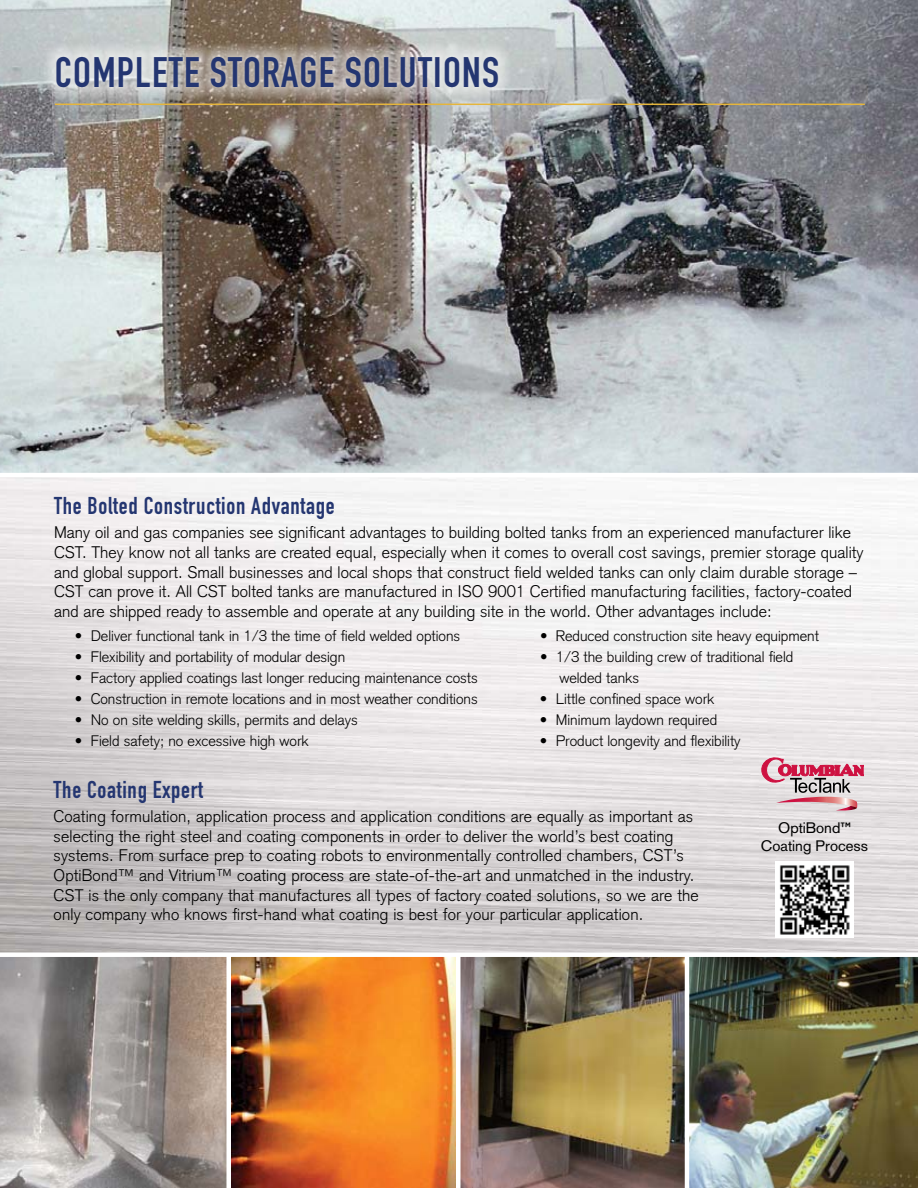
<style>
.page{position:relative;width:918px;height:1188px;background:#fff}
.page>*{position:absolute;margin:0;border:0;box-sizing:border-box;transform-origin:0 0}
.t1{font:42px "DIN Engschrift";letter-spacing:.03em;color:#243671}
.t2{font:24px "DIN Engschrift";letter-spacing:.03em;color:#243671}
.t3{font:300 16.5px/19.6px "Akzidenz Grotesk";letter-spacing:.005em;color:#000}
.t4{font:300 15px "Akzidenz Grotesk";color:#000}
.t5{font:15px/18px "Akzidenz Grotesk";color:#000;text-align:center}
.s1{font-family:"Gotham";font-weight:700}
</style>
<div class="page">
<img style="left:0;top:0;width:918px;height:1188px">
<img style="left:0;top:0;width:917px;height:473px">
<img style="left:0;top:957px;width:456px;height:231px">
<img style="left:460px;top:957px;width:457px;height:231px">
<div style="left:0;top:952px;width:918px;height:5px;background:#fff"></div>
<div style="left:226px;top:955px;width:5px;height:233px;background:#fff"></div>
<hr style="left:456px;top:955px;width:4px;height:233px;background:#fff">
<hr style="left:685px;top:955px;width:4px;height:233px;background:#fff">
<svg style="left:43px;top:43px;width:468px;height:57px;background:#bebab5"></svg>
<hr style="left:55px;top:104px;width:810px;height:1px;background:#e5b53b">
<hr style="left:0;top:473px;width:918px;height:4px;background:#fff">
<svg style="left:762px;top:758px;width:102px;height:53px;background:#d3a6b0"></svg>
<img style="left:776px;top:861px;width:77px;height:77px">
<h1 class="t1" style="left:55px;top:47px;width:446px">COMPLETE STORAGE SOLUTIONS</h1>
<h2 class="t2" style="left:54px;top:491px;width:282px">The Bolted Construction Advantage</h2>
<p class="t3" style="left:54px;top:522px;width:811px">Many oil and gas companies see significant advantages to building bolted tanks from an experienced manufacturer like CST. They know not all tanks are created equal, especially when it comes to overall cost savings, premier storage quality and global support. Small businesses and local shops that construct field welded tanks can only claim durable storage – CST can prove it. All CST bolted tanks are manufactured in ISO 9001 Certified manufacturing facilities, factory-coated and are shipped ready to assemble and operate at any building site in the world. Other advantages include:</p>
<p class="t4" style="left:75px;top:627px;width:387px">• Deliver functional tank in 1/3 the time of field welded options</p>
<p class="t4" style="left:540px;top:627px;width:280px">• Reduced construction site heavy equipment</p>
<p class="t4" style="left:75px;top:648px;width:272px">• Flexibility and portability of modular design</p>
<p class="t4" style="left:540px;top:648px;width:255px">• 1/3 the building crew of traditional field</p>
<p class="t4" style="left:75px;top:669px;width:404px">• Factory applied coatings last longer reducing maintenance costs</p>
<p class="t4" style="left:559px;top:669px;width:81px">welded tanks</p>
<p class="t4" style="left:75px;top:690px;width:404px">• Construction in remote locations and in most weather conditions</p>
<p class="t4" style="left:540px;top:690px;width:176px">• Little confined space work</p>
<p class="t4" style="left:75px;top:711px;width:284px">• No on site welding skills, permits and delays</p>
<p class="t4" style="left:540px;top:711px;width:179px">• Minimum laydown required</p>
<p class="t4" style="left:75px;top:732px;width:235px">• Field safety; no excessive high work</p>
<p class="t4" style="left:540px;top:732px;width:202px">• Product longevity and flexibility</p>
<h2 class="t2" style="left:54px;top:775px;width:151px">The Coating Expert</h2>
<p class="t3" style="left:54px;top:806px;width:647px">Coating formulation, application process and application conditions are equally as important as selecting the right steel and coating components in order to deliver the world’s best coating systems. From surface prep to coating robots to environmentally controlled chambers, CST’s OptiBond™ and Vitrium™ coating process are state-of-the-art and unmatched in the industry.<br>CST is the only company that manufactures all types of factory coated solutions, so we are the only company who knows first-hand what coating is best for your particular application.</p>
<p class="t5" style="left:761px;top:819px;width:109px">OptiBond<span class="s1">™<br></span>Coating Process</p>
</div>
